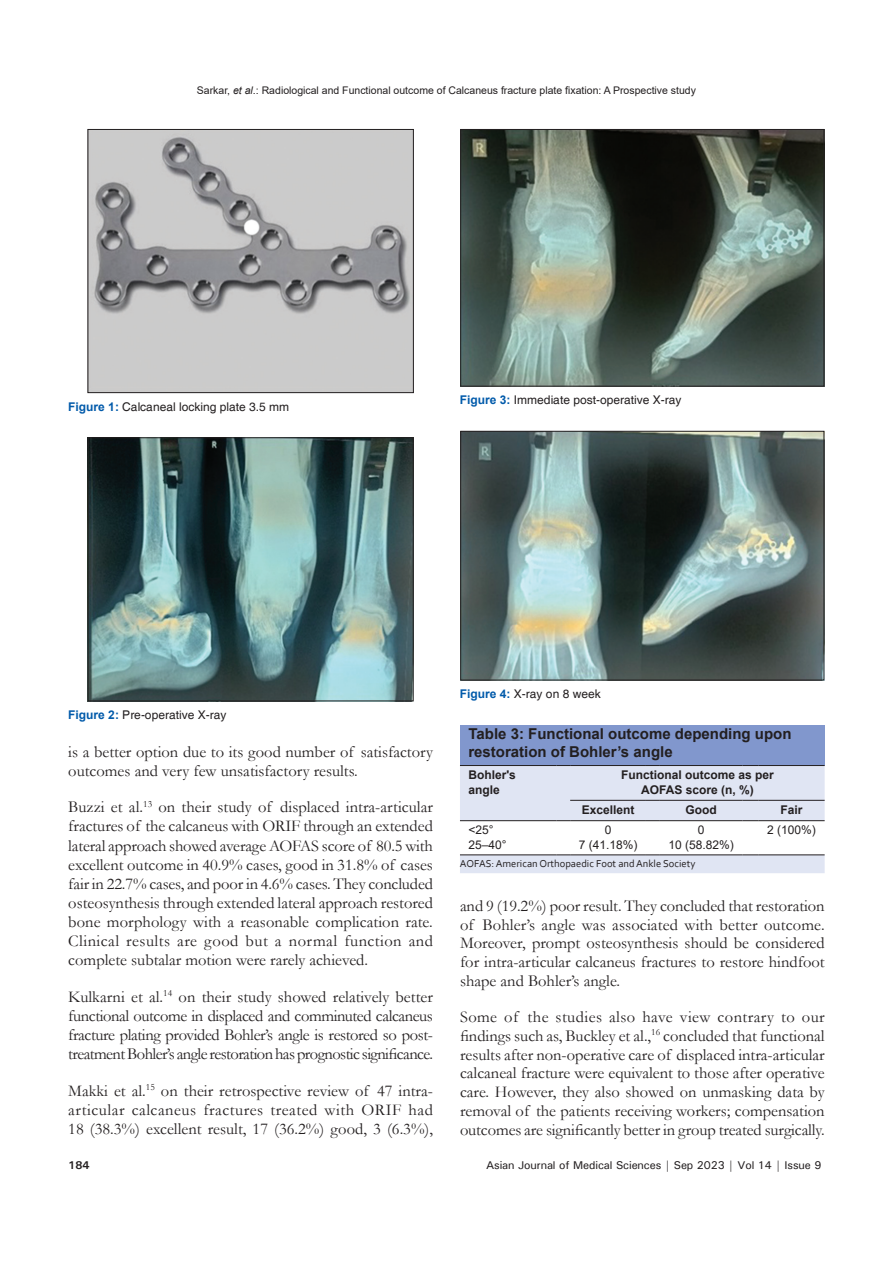
<style>
.page{position:relative;width:893px;height:1263px;background:#fff}
.page>*{position:absolute;margin:0;border:0;box-sizing:border-box;transform-origin:0 0}
.TX{font:16.5px/19.2px "Garamond";color:#231f20;text-align:justify}
.TT{font:700 15px/18px "Helvetica";color:#231f20}
.FGC{font:12px "Helvetica";color:#231f20}
.TCH{font:700 12px/14.4px "Arial";color:#231f20}
.TBL{font:12px "Arial";color:#231f20}
.TB{font:12px "Arial";color:#231f20}
.t1{font:500 11.25px "Univers";letter-spacing:-.01em;color:#231f20}
.t2{font:700 11.25px "Univers";color:#231f20}
.t3{font:10.5px "Arial";color:#231f20}
.TFN{font:10.5px "Corbel";color:#231f20}
.s1{font-style:italic}
.s2{font-weight:700;color:#015aaa}
</style>
<div class="page">
<img style="left:90px;top:131px;width:322px;height:260px">
<div style="left:88px;top:129px;width:326px;height:264px;border:1px solid #231f20"></div>
<div style="left:460px;top:725px;width:365px;height:40px;background:#8197cd"></div>
<svg style="left:460px;top:765px;width:365px;height:108px"></svg>
<hr style="left:758px;top:800px;width:67px;height:1px;background:#231f20">
<img style="left:90px;top:440px;width:321px;height:259px">
<div style="left:88px;top:438px;width:325px;height:263px;border:1px solid #231f20"></div>
<img style="left:462px;top:131px;width:360px;height:253px">
<div style="left:460px;top:129px;width:364px;height:257px;border:1px solid #231f20"></div>
<img style="left:462px;top:433px;width:360px;height:245px">
<div style="left:460px;top:431px;width:364px;height:249px;border:1px solid #231f20"></div>
<p class="t3" style="left:197px;top:83px;width:501px">Sarkar, <span class="s1">et al</span>.: Radiological and Functional outcome of Calcaneus fracture plate fixation: A Prospective study</p>
<p class="FGC" style="left:68px;top:399px;width:222px"><span class="s2">Figure 1:</span> Calcaneal locking plate 3.5 mm</p>
<p class="FGC" style="left:460px;top:393px;width:223px"><span class="s2">Figure 3:</span> Immediate post-operative X-ray</p>
<p class="FGC" style="left:68px;top:708px;width:160px"><span class="s2">Figure 2:</span> Pre-operative X-ray</p>
<p class="TX" style="left:68px;top:741px;width:366px">is a better option due to its good number of satisfactory outcomes and very few unsatisfactory results.</p>
<p class="TX" style="left:68px;top:797px;width:366px">Buzzi et al.<sup>13</sup> on their study of displaced intra-articular fractures of the calcaneus with ORIF through an extended lateral approach showed average AOFAS score of 80.5 with excellent outcome in 40.9% cases, good in 31.8% of cases fair in 22.7% cases, and poor in 4.6% cases. They concluded osteosynthesis through extended lateral approach restored bone morphology with a reasonable complication rate.<br>Clinical results are good but a normal function and complete subtalar motion were rarely achieved.</p>
<p class="TX" style="left:68px;top:986px;width:366px">Kulkarni et al.<sup>14</sup> on their study showed relatively better functional outcome in displaced and comminuted calcaneus fracture plating provided Bohler’s angle is restored so post&shy;treatment Bohler’s angle restoration has prognostic significance.</p>
<p class="TX" style="left:68px;top:1080px;width:366px">Makki et al.<sup>15</sup> on their retrospective review of 47 intra&shy;articular calcaneus fractures treated with ORIF had 18 (38.3%) excellent result, 17 (36.2%) good, 3 (6.3%),</p>
<p class="FGC" style="left:460px;top:687px;width:142px"><span class="s2">Figure 4:</span> X-ray on 8 week</p>
<p class="TT" style="left:468px;top:725px;width:325px">Table 3: Functional outcome depending upon restoration of Bohler’s angle</p>
<p class="TCH" style="left:468px;top:768px;width:49px">Bohler's angle</p>
<p class="TCH" style="left:621px;top:768px;width:154px;text-align:center">Functional outcome as per<br>AOFAS score (n, %)</p>
<p class="TCH" style="left:582px;top:803px;width:54px">Excellent</p>
<p class="TCH" style="left:685px;top:803px;width:33px">Good</p>
<p class="TCH" style="left:780px;top:803px;width:24px">Fair</p>
<p class="TB" style="left:468px;top:822px;width:27px">&lt;25°</p>
<p class="TB" style="left:605px;top:822px;width:8px">0</p>
<p class="TB" style="left:698px;top:822px;width:8px">0</p>
<p class="TB" style="left:767px;top:822px;width:50px">2 (100%)</p>
<p class="TBL" style="left:468px;top:836px;width:40px">25–40°</p>
<p class="TBL" style="left:579px;top:836px;width:60px">7 (41.18%)</p>
<p class="TBL" style="left:668px;top:836px;width:67px">10 (58.82%)</p>
<p class="TFN" style="left:460px;top:857px;width:237px">AOFAS: American Orthopaedic Foot and Ankle Society</p>
<p class="TX" style="left:460px;top:896px;width:366px;line-height:18.8px">and 9 (19.2%) poor result. They concluded that restoration of Bohler’s angle was associated with better outcome.<br>Moreover, prompt osteosynthesis should be considered for intra-articular calcaneus fractures to restore hindfoot shape and Bohler’s angle.</p>
<p class="TX" style="left:460px;top:1007px;width:366px;line-height:18.8px">Some of the studies also have view contrary to our findings such as, Buckley et al.,<sup>16</sup> concluded that functional results after non-operative care of displaced intra-articular calcaneal fracture were equivalent to those after operative care. However, they also showed on unmasking data by removal of the patients receiving workers; compensation outcomes are significantly better in group treated surgically.</p>
<p class="t2" style="left:68px;top:1158px;width:23px">184</p>
<p class="t1" style="left:486px;top:1157px;width:337px">Asian Journal of Medical Sciences | Sep 2023 | Vol 14 | Issue 9</p>
</div>
